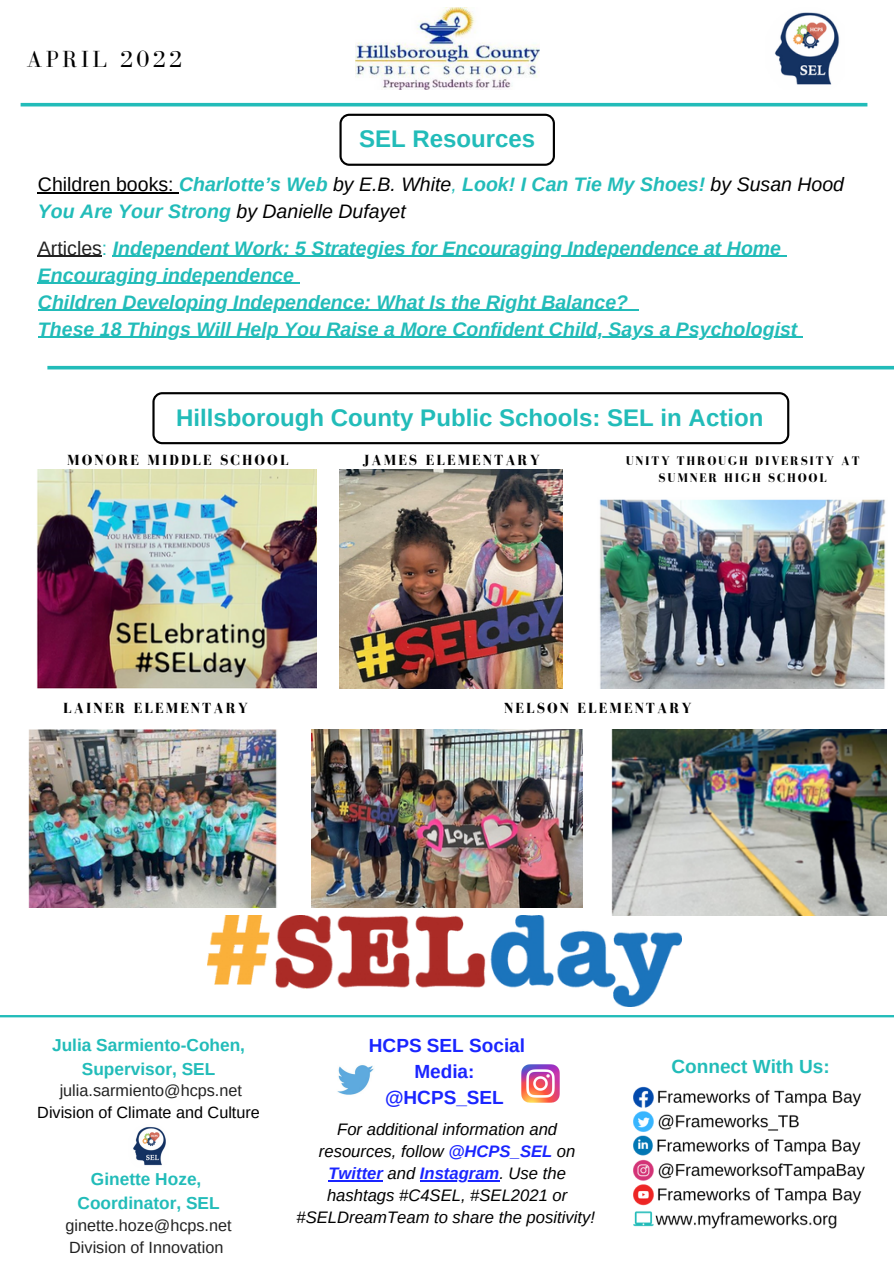
<style>
.page{position:relative;width:894px;height:1264px;background:#fff}
.page>*{position:absolute;margin:0;border:0;box-sizing:border-box;transform-origin:0 0}
.t1{font:700 24px "Arimo";color:#22bcb9}
.t2{font:24px "Bodoni FLF";letter-spacing:.14em;color:#000}
.t3{font:italic 700 19.5px "Arimo";color:#22bcb9}
.t4{font:italic 19.5px "Arimo";color:#000}
.t5{font:700 19.05px/26.1px "Arimo";color:#1a25ff;text-align:center}
.t6{font:700 19.05px "Arimo";color:#22bcb9}
.t7{font:700 17.25px "Arimo";color:#22bcb9}
.t8{font:italic 16.65px/22px "Arimo";color:#000;text-align:center}
.t9{font:16.2px "Arimo";color:#222}
.t10{font:16.2px "Arimo";color:#000}
.t11{font:700 15px "Bodoni FLF";letter-spacing:.14em;color:#000}
.t12{font:700 12.9px/17.2px "Bodoni FLF";letter-spacing:.14em;color:#000;text-align:center}
.s1{font-weight:400;font-style:normal;color:#000}
.s2{font-weight:400;color:#000}
.s3{font-weight:400}
.s4{font-weight:700;color:#22bcb9}
.s5{font-weight:400;font-style:normal;color:#222}
.s6{font-weight:400;font-style:normal}
.s7{font-weight:700;color:#1a25ff}
</style>
<div class="page">
<hr style="left:0;top:1015px;width:893px;height:2px;background:#25bdba">
<hr style="left:21px;top:103px;width:846px;height:3px;background:#22bcb9">
<img style="left:133px;top:1126px;width:33px;height:40px">
<img style="left:355px;top:8px;width:184px;height:82px">
<img style="left:774px;top:12px;width:66px;height:73px">
<img style="left:337px;top:1065px;width:37px;height:30px">
<img style="left:521px;top:1064px;width:38px;height:38px">
<img style="left:633px;top:1086px;width:232px;height:143px">
<svg style="left:152px;top:392px;width:637px;height:52px"></svg>
<hr style="left:47px;top:366px;width:846px;height:3px;background:#22bcb9">
<svg style="left:339px;top:114px;width:216px;height:52px"></svg>
<img style="left:207px;top:915px;width:474px;height:91px">
<img style="left:37px;top:469px;width:279px;height:220px">
<img style="left:599px;top:499px;width:287px;height:189px">
<img style="left:28px;top:729px;width:249px;height:178px">
<img style="left:339px;top:469px;width:223px;height:220px">
<img style="left:311px;top:729px;width:271px;height:178px">
<img style="left:611px;top:729px;width:275px;height:186px">
<hr style="left:328px;top:1180px;width:55px;height:1px;background:#1a25ff">
<hr style="left:420px;top:1180px;width:79px;height:1px;background:#1a25ff">
<hr style="left:38px;top:192px;width:141px;height:1px;background:#000">
<hr style="left:38px;top:256px;width:64px;height:1px;background:#222">
<hr style="left:113px;top:256px;width:667px;height:1px;background:#22bcb9">
<hr style="left:38px;top:283px;width:256px;height:1px;background:#22bcb9">
<hr style="left:38px;top:310px;width:590px;height:1px;background:#22bcb9">
<hr style="left:38px;top:337px;width:759px;height:1px;background:#22bcb9">
<p class="t2" style="left:27px;top:46px;width:157px">APRIL 2022</p>
<p class="t1" style="left:359px;top:125px;width:178px">SEL Resources</p>
<p class="t3" style="left:38px;top:173px;width:807px"><span class="s1">Children books:</span> Charlotte’s Web <span class="s2">by E.B. White</span><span class="s3">,</span> Look! I Can Tie My Shoes! <span class="s2">by Susan Hood</span></p>
<p class="t4" style="left:38px;top:200px;width:369px"><span class="s4">You Are Your Strong</span> by Danielle Dufayet</p>
<p class="t3" style="left:38px;top:237px;width:744px"><span class="s5">Articles</span><span class="s6">:</span> Independent Work: 5 Strategies for Encouraging Independence at Home</p>
<p class="t3" style="left:38px;top:264px;width:257px">Encouraging independence</p>
<p class="t3" style="left:38px;top:291px;width:591px">Children Developing Independence: What Is the Right Balance?</p>
<p class="t3" style="left:38px;top:318px;width:760px">These 18 Things Will Help You Raise a More Confident Child, Says a Psychologist</p>
<p class="t1" style="left:176px;top:404px;width:588px">Hillsborough County Public Schools: SEL in Action</p>
<p class="t11" style="left:67px;top:452px;width:223px">MONORE MIDDLE SCHOOL</p>
<p class="t12" style="left:625px;top:451px;width:235px">UNITY THROUGH DIVERSITY AT<br>SUMNER HIGH SCHOOL</p>
<p class="t11" style="left:363px;top:452px;width:178px">JAMES ELEMENTARY</p>
<p class="t11" style="left:63px;top:699px;width:186px">LAINER ELEMENTARY</p>
<p class="t11" style="left:504px;top:699px;width:189px">NELSON ELEMENTARY</p>
<p class="t7" style="left:52px;top:1035px;width:194px">Julia Sarmiento-Cohen,</p>
<p class="t7" style="left:82px;top:1058px;width:135px">Supervisor, SEL</p>
<p class="t9" style="left:60px;top:1081px;width:184px">julia.sarmiento@hcps.net</p>
<p class="t10" style="left:37px;top:1103px;width:224px">Division of Climate and Culture</p>
<p class="t7" style="left:91px;top:1169px;width:112px">Ginette Hoze,</p>
<p class="t7" style="left:77px;top:1193px;width:143px">Coordinator, SEL</p>
<p class="t9" style="left:65px;top:1216px;width:167px">ginette.hoze@hcps.net</p>
<p class="t9" style="left:69px;top:1237px;width:156px">Division of Innovation</p>
<p class="t5" style="left:369px;top:1032px;width:158px">HCPS SEL Social<br>Media:</p>
<p class="t5" style="left:385px;top:1084px;width:120px">@HCPS_SEL</p>
<p class="t8" style="left:296px;top:1118px;width:300px">For additional information and resources, follow <span class="s7">@HCPS_SEL</span> on<br><span class="s7">Twitter</span> and <span class="s7">Instagram</span>. Use the hashtags #C4SEL, #SEL2021 or #SELDreamTeam to share the positivity!</p>
<p class="t6" style="left:671px;top:1055px;width:160px">Connect With Us:</p>
</div>
